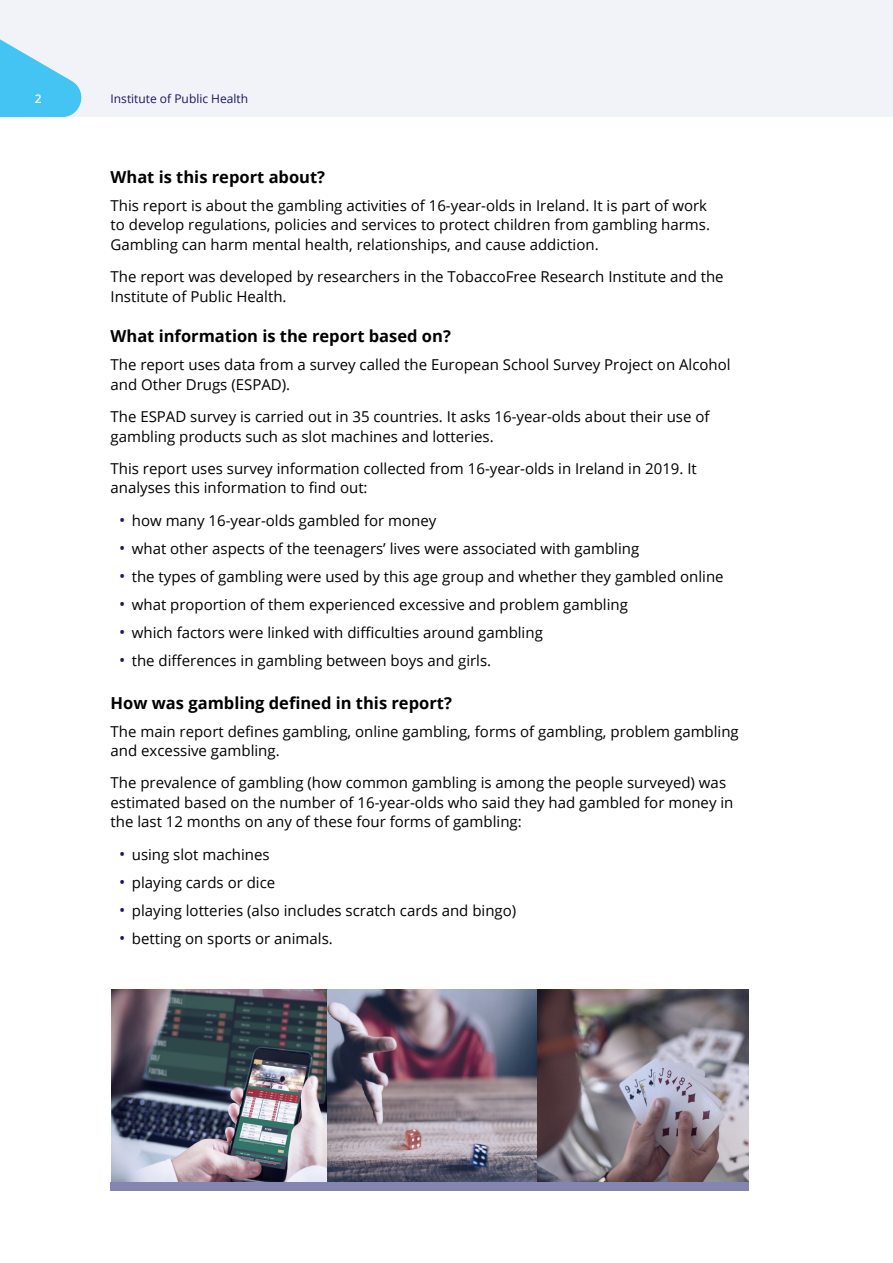
<style>
.page{position:relative;width:893px;height:1263px;background:#fff}
.page>*{position:absolute;margin:0;border:0;box-sizing:border-box;transform-origin:0 0}
.Level_1_heading{font:700 16.5px "Open Sans";color:#000001}
.body{font:15px/19.5px "Open Sans";color:#000001}
.t1{font:12px "Open Sans";color:#1b1661}
.t2{font:600 12px "Open Sans";color:#fff}
.s1{font-size:16.5px;color:#1b1661}
</style>
<div class="page">
<div style="left:0;top:0;width:893px;height:117px;background:#f2f3f9"></div>
<svg style="left:0;top:39px;width:82px;height:78px"></svg>
<img style="left:111px;top:990px;width:638px;height:192px">
<div style="left:111px;top:1182px;width:638px;height:9px;background:#8486b1"></div>
<p class="t2" style="left:35px;top:90px;width:8px">2</p>
<p class="t1" style="left:111px;top:90px;width:139px">Institute of Public Health</p>
<p class="Level_1_heading" style="left:111px;top:165px;width:216px">What is this report about?</p>
<p class="body" style="left:111px;top:195px;width:601px">This report is about the gambling activities of 16-year-olds in Ireland. It is part of work to develop regulations, policies and services to protect children from gambling harms.<br>Gambling can harm mental health, relationships, and cause addiction.</p>
<p class="body" style="left:111px;top:266px;width:615px">The report was developed by researchers in the TobaccoFree Research Institute and the<br>Institute of Public Health.</p>
<p class="Level_1_heading" style="left:111px;top:325px;width:342px">What information is the report based on?</p>
<p class="body" style="left:111px;top:355px;width:622px">The report uses data from a survey called the European School Survey Project on Alcohol and Other Drugs (ESPAD).</p>
<p class="body" style="left:111px;top:406px;width:600px">The ESPAD survey is carried out in 35 countries. It asks 16-year-olds about their use of gambling products such as slot machines and lotteries.</p>
<p class="body" style="left:111px;top:458px;width:588px">This report uses survey information collected from 16-year-olds in Ireland in 2019. It analyses this information to find out:</p>
<p class="body" style="left:119px;top:510px;width:319px"><span class="s1">•</span> how many 16-year-olds gambled for money</p>
<p class="body" style="left:119px;top:538px;width:522px"><span class="s1">•</span> what other aspects of the teenagers’ lives were associated with gambling</p>
<p class="body" style="left:119px;top:566px;width:606px"><span class="s1">•</span> the types of gambling were used by this age group and whether they gambled online</p>
<p class="body" style="left:119px;top:594px;width:510px"><span class="s1">•</span> what proportion of them experienced excessive and problem gambling</p>
<p class="body" style="left:119px;top:622px;width:425px"><span class="s1">•</span> which factors were linked with difficulties around gambling</p>
<p class="body" style="left:119px;top:650px;width:374px"><span class="s1">•</span> the differences in gambling between boys and girls.</p>
<p class="Level_1_heading" style="left:111px;top:691px;width:343px">How was gambling defined in this report?</p>
<p class="body" style="left:111px;top:721px;width:630px">The main report defines gambling, online gambling, forms of gambling, problem gambling and excessive gambling.</p>
<p class="body" style="left:111px;top:773px;width:624px">The prevalence of gambling (how common gambling is among the people surveyed) was estimated based on the number of 16-year-olds who said they had gambled for money in the last 12 months on any of these four forms of gambling:</p>
<p class="body" style="left:119px;top:844px;width:152px"><span class="s1">•</span> using slot machines</p>
<p class="body" style="left:119px;top:872px;width:158px"><span class="s1">•</span> playing cards or dice</p>
<p class="body" style="left:119px;top:900px;width:399px"><span class="s1">•</span> playing lotteries (also includes scratch cards and bingo)</p>
<p class="body" style="left:119px;top:928px;width:215px"><span class="s1">•</span> betting on sports or animals.</p>
</div>
